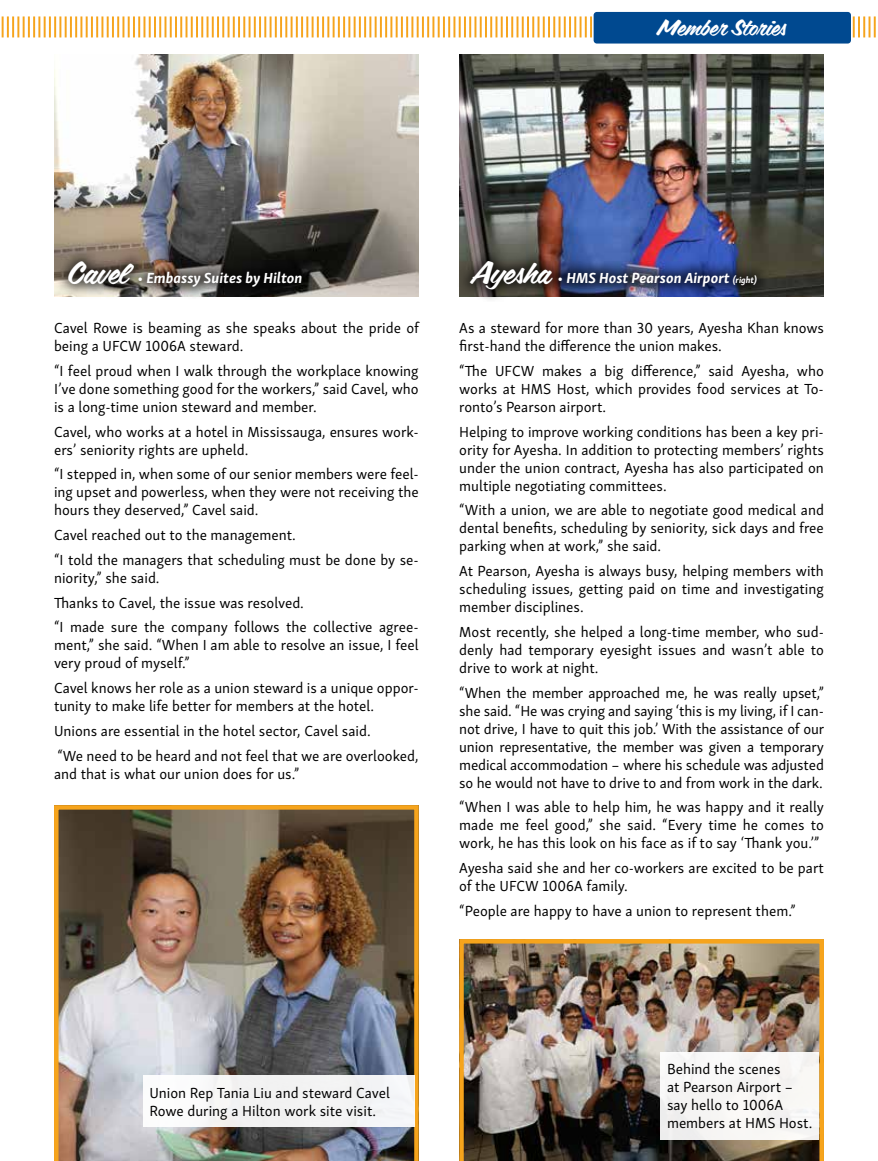
<style>
.page{position:relative;width:878px;height:1161px;background:#fff}
.page>*{position:absolute;margin:0;border:0;box-sizing:border-box;transform-origin:0 0}
.t1{font:22.5px "Coffee Service";color:#fff}
.t2{font:15px/18px "Skolar Sans";color:#000}
.t3{font:italic 700 15px "Skolar Sans";color:#fff}
.s1{font-family:"Coffee Service";font-weight:400;font-style:normal;font-size:30px}
.s2{font-size:9px}
</style>
<div class="page">
<img style="left:54px;top:54px;width:364px;height:243px">
<img style="left:459px;top:54px;width:365px;height:243px">
<img style="left:54px;top:805px;width:364px;height:356px">
<div style="left:55px;top:248px;width:260px;height:53px;background:#000;opacity:.69"></div>
<div style="left:456px;top:248px;width:314px;height:56px;background:#000;opacity:.69"></div>
<img style="left:459px;top:939px;width:365px;height:222px">
<svg style="left:1px;top:15px;width:875px;height:24px"></svg>
<div style="left:593px;top:12px;width:257px;height:32px;background:#004990;border-radius:3px"></div>
<div style="left:143px;top:1075px;width:271px;height:52px;background:#f3f3f4"></div>
<div style="left:660px;top:1052px;width:159px;height:88px;background:#f7f6f4"></div>
<h1 class="t1" style="left:657px;top:13px;width:130px">Member Stories</h1>
<p class="t3" style="left:68px;top:266px;width:236px"><span class="s1">Cavel</span> • Embassy Suites by Hilton</p>
<p class="t3" style="left:472px;top:266px;width:286px"><span class="s1">Ayesha</span> • HMS Host Pearson Airport <span class="s2">(right)</span></p>
<p class="t2" style="left:54px;top:318px;width:366px">Cavel Rowe is beaming as she speaks about the pride of being a UFCW 1006A steward.</p>
<p class="t2" style="left:54px;top:360px;width:366px;text-align:justify">“I feel proud when I walk through the workplace knowing I’ve done something good for the workers,” said Cavel, who is a long-time union steward and member.</p>
<p class="t2" style="left:54px;top:421px;width:366px">Cavel, who works at a hotel in Mississauga, ensures work&shy;ers’ seniority rights are upheld.</p>
<p class="t2" style="left:54px;top:464px;width:366px;text-align:justify">“I stepped in, when some of our senior members were feel&shy;ing upset and powerless, when they were not receiving the hours they deserved,” Cavel said.</p>
<p class="t2" style="left:54px;top:521px;width:366px;line-height:24.8px">Cavel reached out to the management.<br>“I told the managers that scheduling must be done by se-</p>
<p class="t2" style="left:54px;top:564px;width:366px;line-height:24.8px">niority,” she said.<br>Thanks to Cavel, the issue was resolved.<br>“I made sure the company follows the collective agree-</p>
<p class="t2" style="left:54px;top:635px;width:366px">ment,” she said. “When I am able to resolve an issue, I feel very proud of myself.”</p>
<p class="t2" style="left:54px;top:678px;width:366px">Cavel knows her role as a union steward is a unique oppor&shy;tunity to make life better for members at the hotel.</p>
<p class="t2" style="left:54px;top:717px;width:366px;line-height:24.8px">Unions are essential in the hotel sector, Cavel said.<br>“We need to be heard and not feel that we are overlooked,</p>
<p class="t2" style="left:54px;top:763px;width:247px">and that is what our union does for us.”</p>
<p class="t2" style="left:459px;top:318px;width:366px">As a steward for more than 30 years, Ayesha Khan knows first-hand the difference the union makes.</p>
<p class="t2" style="left:459px;top:360px;width:366px;text-align:justify">“The UFCW makes a big difference,” said Ayesha, who works at HMS Host, which provides food services at To&shy;ronto’s Pearson airport.</p>
<p class="t2" style="left:459px;top:421px;width:366px;text-align:justify">Helping to improve working conditions has been a key pri&shy;ority for Ayesha. In addition to protecting members’ rights under the union contract, Ayesha has also participated on multiple negotiating committees.</p>
<p class="t2" style="left:459px;top:500px;width:366px;text-align:justify">“With a union, we are able to negotiate good medical and dental benefits, scheduling by seniority, sick days and free parking when at work,” she said.</p>
<p class="t2" style="left:459px;top:561px;width:366px;text-align:justify">At Pearson, Ayesha is always busy, helping members with scheduling issues, getting paid on time and investigating member disciplines.</p>
<p class="t2" style="left:459px;top:621px;width:366px;text-align:justify">Most recently, she helped a long-time member, who sud&shy;denly had temporary eyesight issues and wasn’t able to drive to work at night.</p>
<p class="t2" style="left:459px;top:682px;width:366px;text-align:justify">“When the member approached me, he was really upset,” she said. “He was crying and saying ‘this is my living, if I can&shy;not drive, I have to quit this job.’ With the assistance of our union representative, the member was given a temporary medical accommodation – where his schedule was adjusted so he would not have to drive to and from work in the dark.</p>
<p class="t2" style="left:459px;top:797px;width:366px;text-align:justify">“When I was able to help him, he was happy and it really made me feel good,” she said. “Every time he comes to work, he has this look on his face as if to say ‘Thank you.’”</p>
<p class="t2" style="left:459px;top:858px;width:366px">Ayesha said she and her co-workers are excited to be part of the UFCW 1006A family.</p>
<p class="t2" style="left:459px;top:900px;width:338px">“People are happy to have a union to represent them.”</p>
<p class="t2" style="left:149px;top:1082px;width:242px">Union Rep Tania Liu and steward Cavel<br>Rowe during a Hilton work site visit.</p>
<p class="t2" style="left:667px;top:1059px;width:147px">Behind the scenes<br>at Pearson Airport – say hello to 1006A members at HMS Host.</p>
</div>
